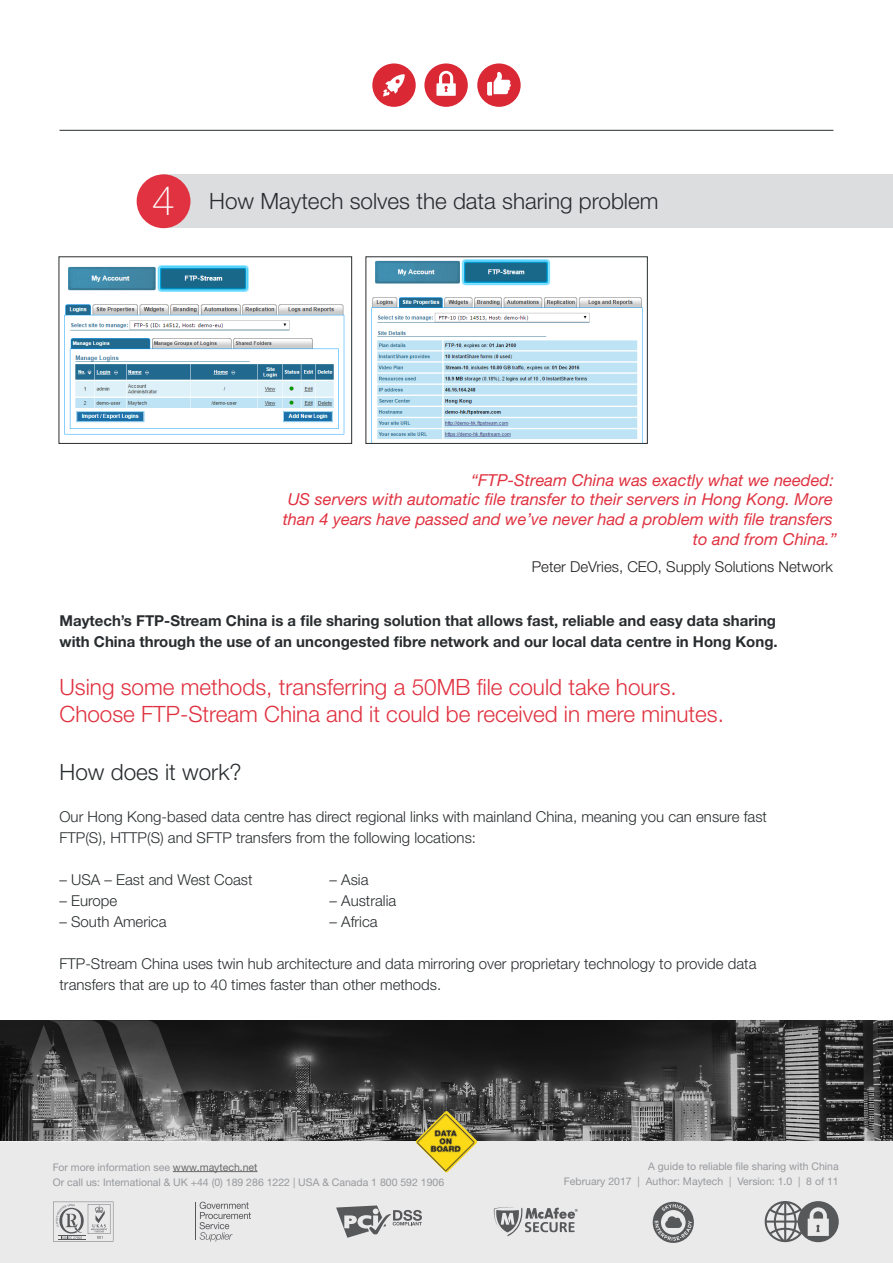
<style>
.page{position:relative;width:893px;height:1263px;background:#fff}
.page>*{position:absolute;margin:0;border:0;box-sizing:border-box;transform-origin:0 0}
.t1{font:100 40.95px "Helvetica Neue LT Pro";color:#fff}
.t2{font:300 22.5px/27px "Helvetica Neue LT Pro";color:#e03240}
.t3{font:300 22.5px "Helvetica Neue LT Pro";color:#292d2f}
.t4{font:italic 16.5px/19.8px "Helvetica Neue LT Pro";color:#e03240;text-align:right}
.Body_copy{font:300 15px/21px "Helvetica Neue LT Pro";color:#292d2f}
.t5{font:700 15px/21px "Helvetica Neue LT Pro";color:#292d2f}
.t6{font:300 15px "Helvetica Neue LT Pro";color:#231f20}
.t7{font:10.5px/15px "Helvetica Neue LTCYR";color:#97999c}
.MAIN_SECTION_HEADER{font:10.5px "Helvetica Neue LT Pro";color:#97999c}
.s1{color:#69686a}
</style>
<div class="page">
<img style="left:211px;top:1020px;width:682px;height:122px">
<div style="left:0;top:1142px;width:893px;height:121px;background:#eaeaeb"></div>
<hr style="left:173px;top:1171px;width:85px;height:1px;background:#69686a">
<svg style="left:765px;top:1201px;width:74px;height:41px"></svg>
<svg style="left:653px;top:1202px;width:41px;height:41px"></svg>
<hr style="left:195px;top:1202px;width:1px;height:37px;background:#57585a">
<svg style="left:200px;top:1202px;width:51px;height:39px"></svg>
<svg style="left:53px;top:1202px;width:60px;height:39px"></svg>
<svg style="left:336px;top:1205px;width:86px;height:33px"></svg>
<svg style="left:494px;top:1207px;width:84px;height:29px"></svg>
<img style="left:415px;top:1111px;width:63px;height:62px">
<hr style="left:60px;top:130px;width:773px;height:1px;background:#292d2f">
<div style="left:372px;top:63px;width:44px;height:44px;background:#da2835;border-radius:50%"></div>
<svg style="left:383px;top:74px;width:22px;height:23px"></svg>
<div style="left:424px;top:63px;width:44px;height:44px;background:#da2835;border-radius:50%"></div>
<div style="left:477px;top:63px;width:44px;height:44px;background:#da2835;border-radius:50%"></div>
<svg style="left:436px;top:71px;width:20px;height:25px"></svg>
<svg style="left:487px;top:72px;width:24px;height:24px"></svg>
<svg style="left:0;top:1020px;width:211px;height:122px;background:#4c4c4c"></svg>
<div style="left:164px;top:174px;width:729px;height:54px;background:#dcdddf"></div>
<div style="left:137px;top:174px;width:53px;height:54px;background:#e03240;border-radius:50%"></div>
<img style="left:64px;top:265px;width:281px;height:170px">
<div style="left:59px;top:257px;width:293px;height:187px;border:1px solid #292d2f"></div>
<img style="left:371px;top:259px;width:272px;height:183px">
<div style="left:366px;top:257px;width:281px;height:187px;border:1px solid #292d2f"></div>
<p class="t1" style="left:152px;top:177px;width:24px">4</p>
<p class="t3" style="left:209px;top:188px;width:451px">How Maytech solves the data sharing problem</p>
<p class="t4" style="left:283px;top:470px;width:556px">“FTP-Stream China was exactly what we needed:<br>US servers with automatic file transfer to their servers in Hong Kong. More than 4 years have passed and we’ve never had a problem with file transfers to and from China.”</p>
<p class="t6" style="left:532px;top:557px;width:303px">Peter DeVries, CEO, Supply Solutions Network</p>
<p class="t5" style="left:60px;top:610px;width:720px">Maytech’s FTP-Stream China is a file sharing solution that allows fast, reliable and easy data sharing with China through the use of an uncongested fibre network and our local data centre in Hong Kong.</p>
<p class="t2" style="left:60px;top:673px;width:666px">Using some methods, transferring a 50MB file could take hours.<br>Choose FTP-Stream China and it could be received in mere minutes.</p>
<p class="t3" style="left:60px;top:758px;width:184px">How does it work?</p>
<p class="Body_copy" style="left:60px;top:806px;width:709px">Our Hong Kong-based data centre has direct regional links with mainland China, meaning you can ensure fast<br>FTP(S), HTTP(S) and SFTP transfers from the following locations:</p>
<p class="Body_copy" style="left:60px;top:869px;width:195px">– USA – East and West Coast</p>
<p class="Body_copy" style="left:330px;top:869px;width:40px">– Asia</p>
<p class="Body_copy" style="left:60px;top:890px;width:59px">– Europe</p>
<p class="Body_copy" style="left:330px;top:890px;width:68px">– Australia</p>
<p class="Body_copy" style="left:60px;top:911px;width:108px">– South America</p>
<p class="Body_copy" style="left:330px;top:911px;width:50px">– Africa</p>
<p class="Body_copy" style="left:60px;top:953px;width:698px">FTP-Stream China uses twin hub architecture and data mirroring over proprietary technology to provide data transfers that are up to 40 times faster than other methods.</p>
<p class="t7" style="left:53px;top:1159px;width:393px">For more information see <span class="s1">www.maytech.net<br></span>Or call us: International &amp; UK +44 (0) 189 286 1222 | USA &amp; Canada 1 800 592 1906</p>
<p class="MAIN_SECTION_HEADER" style="left:648px;top:1160px;width:192px">A guide to reliable file sharing with China</p>
<p class="MAIN_SECTION_HEADER" style="left:564px;top:1175px;width:276px">February 2017 | Author: Maytech | Version: 1.0 | 8 of 11</p>
</div>
